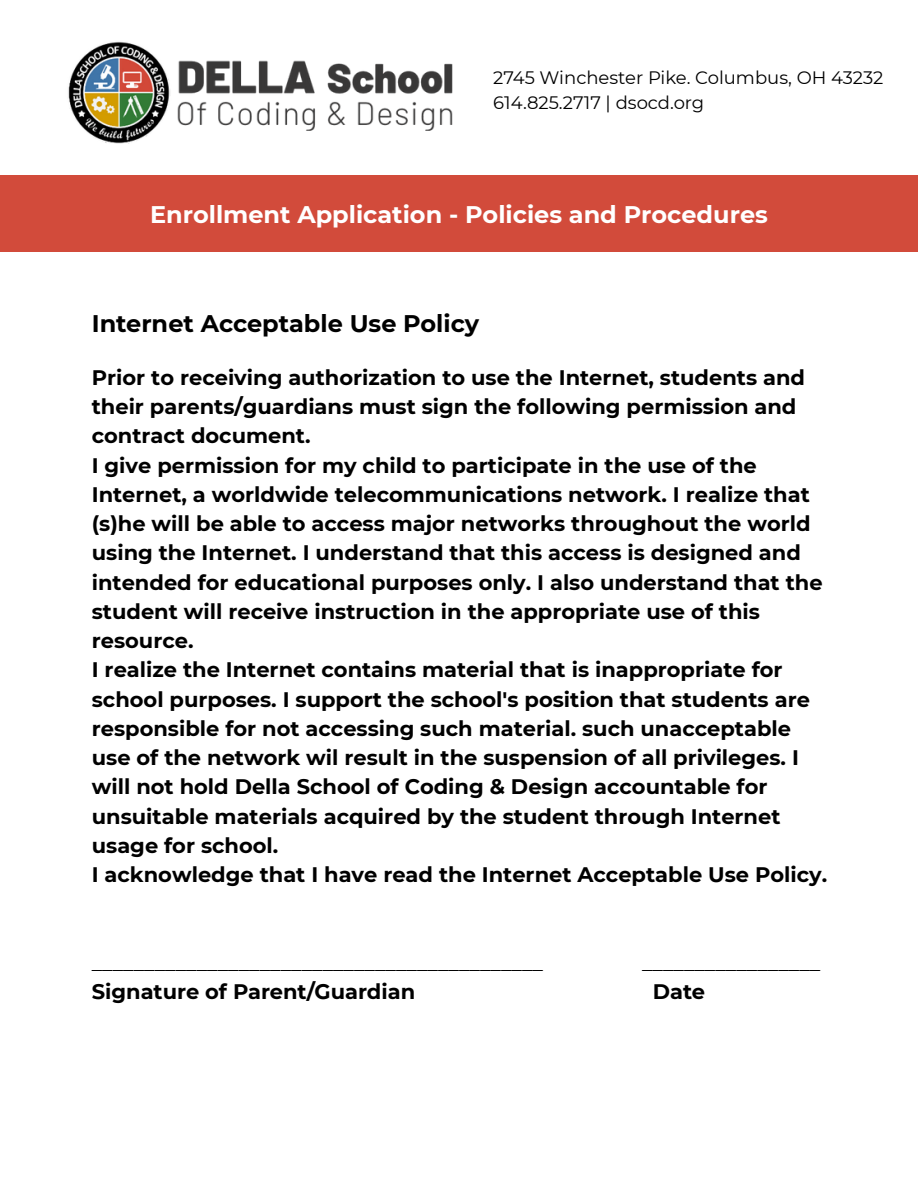
<style>
.page{position:relative;width:918px;height:1188px;background:#fff}
.page>*{position:absolute;margin:0;border:0;box-sizing:border-box;transform-origin:0 0}
.t1{font:700 24px "Montserrat";color:#fff}
.t2{font:700 24px "Montserrat";color:#000}
.t3{font:700 21px/29.2px "Montserrat";color:#000}
.t4{font:21px "Montserrat";color:#000}
.t5{font:18px "Montserrat";color:#000}
</style>
<div class="page">
<img style="left:68px;top:41px;width:385px;height:103px">
<div style="left:0;top:176px;width:918px;height:76px;background:#d24b3b"></div>
<p class="t5" style="left:493px;top:67px;width:392px">2745 Winchester Pike. Columbus, OH 43232</p>
<p class="t5" style="left:493px;top:91px;width:213px">614.825.2717 | dsocd.org</p>
<p class="t1" style="left:150px;top:199px;width:619px">Enrollment Application - Policies and Procedures</p>
<h2 class="t2" style="left:92px;top:309px;width:389px">Internet Acceptable Use Policy</h2>
<h1 class="t3" style="left:92px;top:363px;width:737px">Prior to receiving authorization to use the Internet, students and their parents/guardians must sign the following permission and contract document.<br>I give permission for my child to participate in the use of the Internet, a worldwide telecommunications network. I realize that (s)he will be able to access major networks throughout the world using the Internet. I understand that this access is designed and intended for educational purposes only. I also understand that the student will receive instruction in the appropriate use of this resource.<br>I realize the Internet contains material that is inappropriate for school purposes. I support the school's position that students are responsible for not accessing such material. such unacceptable use of the network wil result in the suspension of all privileges. I will not hold Della School of Coding &amp; Design accountable for unsuitable materials acquired by the student through Internet usage for school.<br>I acknowledge that I have read the Internet Acceptable Use Policy.</h1>
<h1 class="t4" style="left:92px;top:949px;width:453px">___________________________________________</h1>
<h1 class="t4" style="left:642px;top:949px;width:180px">_________________</h1>
<h1 class="t3" style="left:92px;top:977px;width:325px">Signature of Parent/Guardian</h1>
<h1 class="t3" style="left:653px;top:977px;width:54px">Date</h1>
</div>
